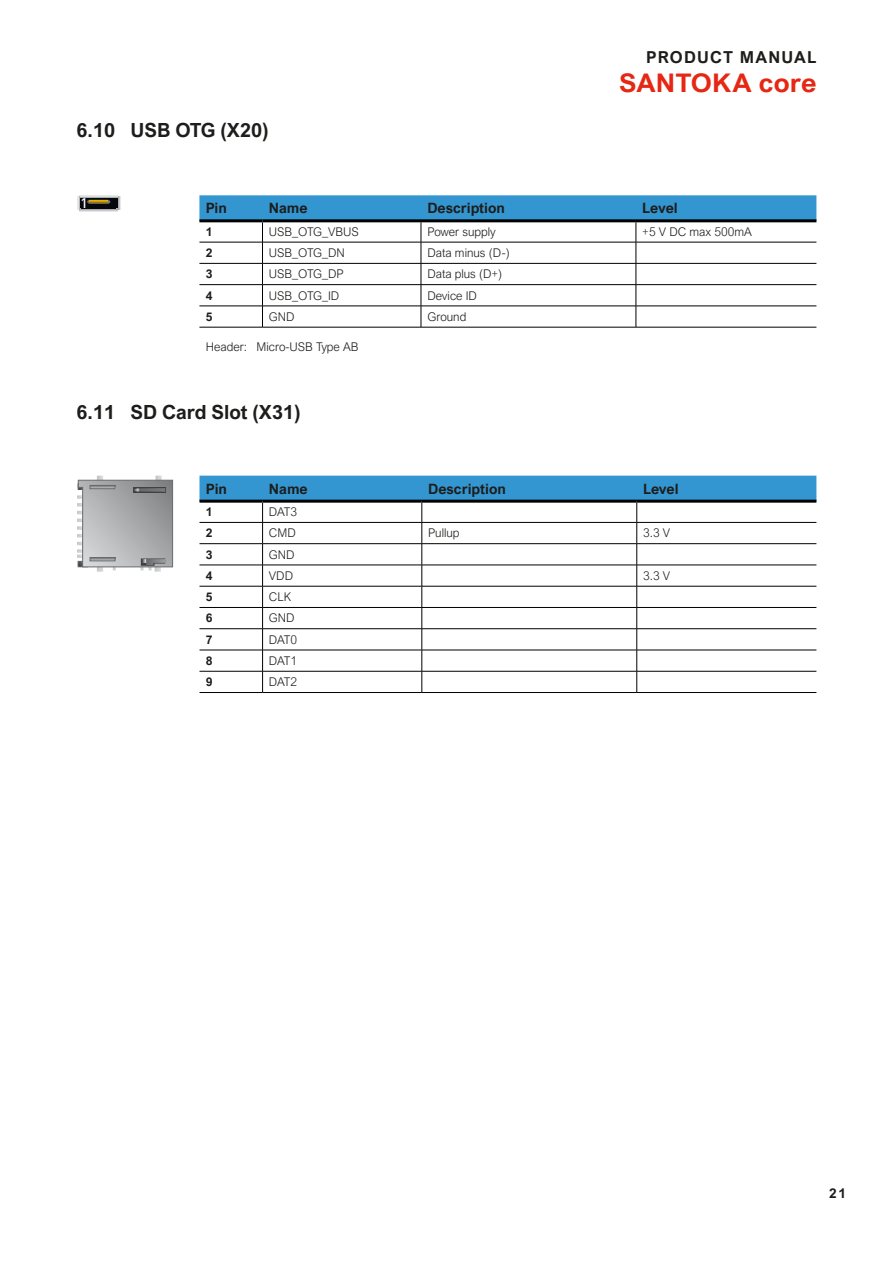
<style>
.page{position:relative;width:893px;height:1263px;background:#fff}
.page>*{position:absolute;margin:0;border:0;box-sizing:border-box;transform-origin:0 0}
.t1{font:700 25.65px "Arial Nova";letter-spacing:.005em;color:#e52713;scale:1.05 1}
.t2{font:700 19.5px "Arial Nova";color:#1d1d1b}
.t3{font:700 16.5px "Arial Nova";letter-spacing:.075em;color:#1d1d1b}
.t4{font:700 14.25px "Arial Nova";color:#1d1d1b}
.t5{font:500 13.8px "DINOT";color:#fff}
.t6{font:700 13.5px "Arial Nova";color:#1d1d1b}
.t7{font:300 12px "Arial Nova";color:#1d1d1b}
.t8{font:700 12px "Arial Nova";color:#1d1d1b}
</style>
<div class="page">
<hr style="left:199px;top:327px;width:63px;height:1px;background:#000">
<hr style="left:262px;top:327px;width:159px;height:1px;background:#000">
<hr style="left:421px;top:327px;width:215px;height:1px;background:#000">
<hr style="left:636px;top:327px;width:180px;height:1px;background:#000">
<svg style="left:199px;top:195px;width:617px;height:132px"></svg>
<hr style="left:199px;top:219px;width:63px;height:3px;background:#000">
<hr style="left:262px;top:219px;width:159px;height:3px;background:#000">
<hr style="left:421px;top:219px;width:215px;height:3px;background:#000">
<hr style="left:636px;top:219px;width:180px;height:3px;background:#000">
<hr style="left:199px;top:692px;width:64px;height:1px;background:#000">
<hr style="left:263px;top:692px;width:159px;height:1px;background:#000">
<hr style="left:422px;top:692px;width:215px;height:1px;background:#000">
<hr style="left:637px;top:692px;width:179px;height:1px;background:#000">
<svg style="left:199px;top:476px;width:617px;height:216px"></svg>
<hr style="left:199px;top:500px;width:64px;height:3px;background:#000">
<hr style="left:263px;top:500px;width:159px;height:3px;background:#000">
<hr style="left:422px;top:500px;width:215px;height:3px;background:#000">
<hr style="left:637px;top:500px;width:179px;height:3px;background:#000">
<div style="left:79px;top:197px;width:39px;height:13px;background:#05080d"></div>
<svg style="left:87px;top:200px;width:23px;height:4px"></svg>
<hr style="left:80px;top:195px;width:38px;height:2px;background:#e7e7e8">
<svg style="left:80px;top:209px;width:38px;height:2px"></svg>
<svg style="left:77px;top:196px;width:4px;height:14px"></svg>
<svg style="left:116px;top:196px;width:4px;height:14px"></svg>
<svg style="left:77px;top:476px;width:96px;height:96px;background:#afb0b2"></svg>
<h2 class="t2" style="left:77px;top:119px;width:194px">6.10 USB OTG (X20)</h2>
<h3 class="t3" style="left:646px;top:48px;width:172px">PRODUCT MANUAL</h3>
<h1 class="t1" style="left:619px;top:68px;width:189px">SANTOKA core</h1>
<p class="t5" style="left:81px;top:194px;width:9px">1</p>
<p class="t4" style="left:206px;top:200px;width:23px">Pin</p>
<p class="t4" style="left:269px;top:200px;width:40px">Name</p>
<p class="t4" style="left:427px;top:200px;width:79px">Description</p>
<p class="t4" style="left:642px;top:200px;width:37px">Level</p>
<p class="t8" style="left:206px;top:225px;width:8px">1</p>
<p class="t7" style="left:269px;top:225px;width:91px">USB_OTG_VBUS</p>
<p class="t7" style="left:427px;top:225px;width:70px">Power supply</p>
<p class="t7" style="left:642px;top:225px;width:111px">+5 V DC max 500mA</p>
<p class="t8" style="left:206px;top:246px;width:8px">2</p>
<p class="t7" style="left:269px;top:246px;width:77px">USB_OTG_DN</p>
<p class="t7" style="left:427px;top:246px;width:84px">Data minus (D-)</p>
<p class="t8" style="left:206px;top:267px;width:8px">3</p>
<p class="t7" style="left:269px;top:267px;width:76px">USB_OTG_DP</p>
<p class="t7" style="left:427px;top:267px;width:76px">Data plus (D+)</p>
<p class="t8" style="left:206px;top:288px;width:8px">4</p>
<p class="t7" style="left:269px;top:289px;width:72px">USB_OTG_ID</p>
<p class="t7" style="left:427px;top:289px;width:51px">Device ID</p>
<p class="t8" style="left:206px;top:310px;width:8px">5</p>
<p class="t7" style="left:269px;top:310px;width:27px">GND</p>
<p class="t7" style="left:427px;top:310px;width:41px">Ground</p>
<p class="t7" style="left:206px;top:340px;width:154px">Header: Micro-USB Type AB</p>
<h2 class="t2" style="left:77px;top:400px;width:226px">6.11 SD Card Slot (X31)</h2>
<p class="t4" style="left:206px;top:480px;width:23px">Pin</p>
<p class="t4" style="left:269px;top:480px;width:40px">Name</p>
<p class="t4" style="left:428px;top:480px;width:79px">Description</p>
<p class="t4" style="left:643px;top:480px;width:37px">Level</p>
<p class="t8" style="left:206px;top:505px;width:8px">1</p>
<p class="t7" style="left:269px;top:505px;width:30px">DAT3</p>
<p class="t8" style="left:206px;top:526px;width:8px">2</p>
<p class="t7" style="left:269px;top:526px;width:28px">CMD</p>
<p class="t7" style="left:428px;top:526px;width:33px">Pullup</p>
<p class="t7" style="left:643px;top:526px;width:29px">3.3 V</p>
<p class="t8" style="left:206px;top:547px;width:8px">3</p>
<p class="t7" style="left:269px;top:548px;width:27px">GND</p>
<p class="t8" style="left:206px;top:569px;width:8px">4</p>
<p class="t7" style="left:269px;top:569px;width:26px">VDD</p>
<p class="t7" style="left:643px;top:569px;width:29px">3.3 V</p>
<p class="t8" style="left:206px;top:590px;width:8px">5</p>
<p class="t7" style="left:269px;top:590px;width:24px">CLK</p>
<p class="t8" style="left:206px;top:611px;width:8px">6</p>
<p class="t7" style="left:269px;top:611px;width:27px">GND</p>
<p class="t8" style="left:206px;top:632px;width:8px">7</p>
<p class="t7" style="left:269px;top:633px;width:30px">DAT0</p>
<p class="t8" style="left:206px;top:654px;width:8px">8</p>
<p class="t7" style="left:269px;top:654px;width:30px">DAT1</p>
<p class="t8" style="left:206px;top:675px;width:8px">9</p>
<p class="t7" style="left:269px;top:675px;width:30px">DAT2</p>
<p class="t6" style="left:829px;top:1186px;width:19px">21</p>
</div>
